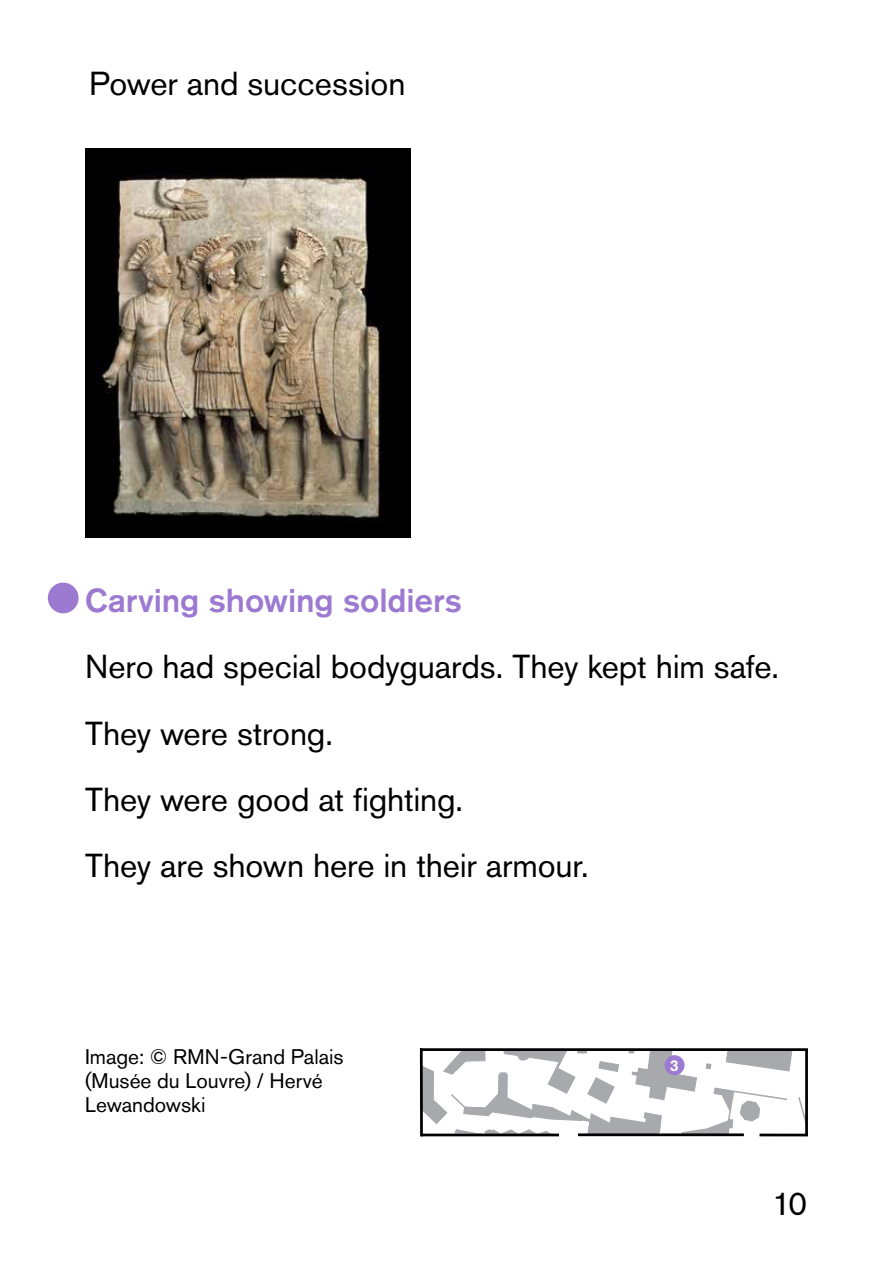
<style>
.page{position:relative;width:893px;height:1263px;background:#fff}
.page>*{position:absolute;margin:0;border:0;box-sizing:border-box;transform-origin:0 0}
.t1{font:33px "Akzidenz Grotesk Pro";letter-spacing:-.005em;color:#000}
.t2{font:500 33px "Akzidenz Grotesk Pro";letter-spacing:-.005em;color:#9d7ad1}
.t3{font:21px/24px "Akzidenz Grotesk Pro";color:#000}
.t4{font:500 15.6px "Akzidenz Grotesk Pro";color:#fff}
.s1{font-size:24px;color:#fff}
</style>
<div class="page">
<div style="left:48px;top:583px;width:31px;height:30px;background:#9d7ad1;border-radius:50%"></div>
<div style="left:85px;top:149px;width:326px;height:389px;background:#000"></div>
<img style="left:97px;top:176px;width:286px;height:346px">
<svg style="left:419px;top:1048px;width:389px;height:89px"></svg>
<div style="left:665px;top:1055px;width:20px;height:20px;background:#9d7ad1;border-radius:50%"></div>
<p class="t1" style="left:89px;top:62px;width:318px">Power and succession</p>
<h3 class="t2" style="left:56px;top:579px;width:407px"><span class="s1">3</span> Carving showing soldiers</h3>
<p class="t1" style="left:85px;top:645px;width:695px">Nero had special bodyguards. They kept him safe.</p>
<p class="t1" style="left:85px;top:712px;width:249px">They were strong.</p>
<p class="t1" style="left:85px;top:778px;width:380px">They were good at fighting.</p>
<p class="t1" style="left:85px;top:844px;width:505px">They are shown here in their armour.</p>
<p class="t3" style="left:85px;top:1044px;width:260px">Image: © RMN-Grand Palais (Musée du Louvre) / Hervé<br>Lewandowski</p>
<p class="t4" style="left:670px;top:1055px;width:10px">3</p>
<p class="t1" style="left:772px;top:1182px;width:37px">10</p>
</div>
